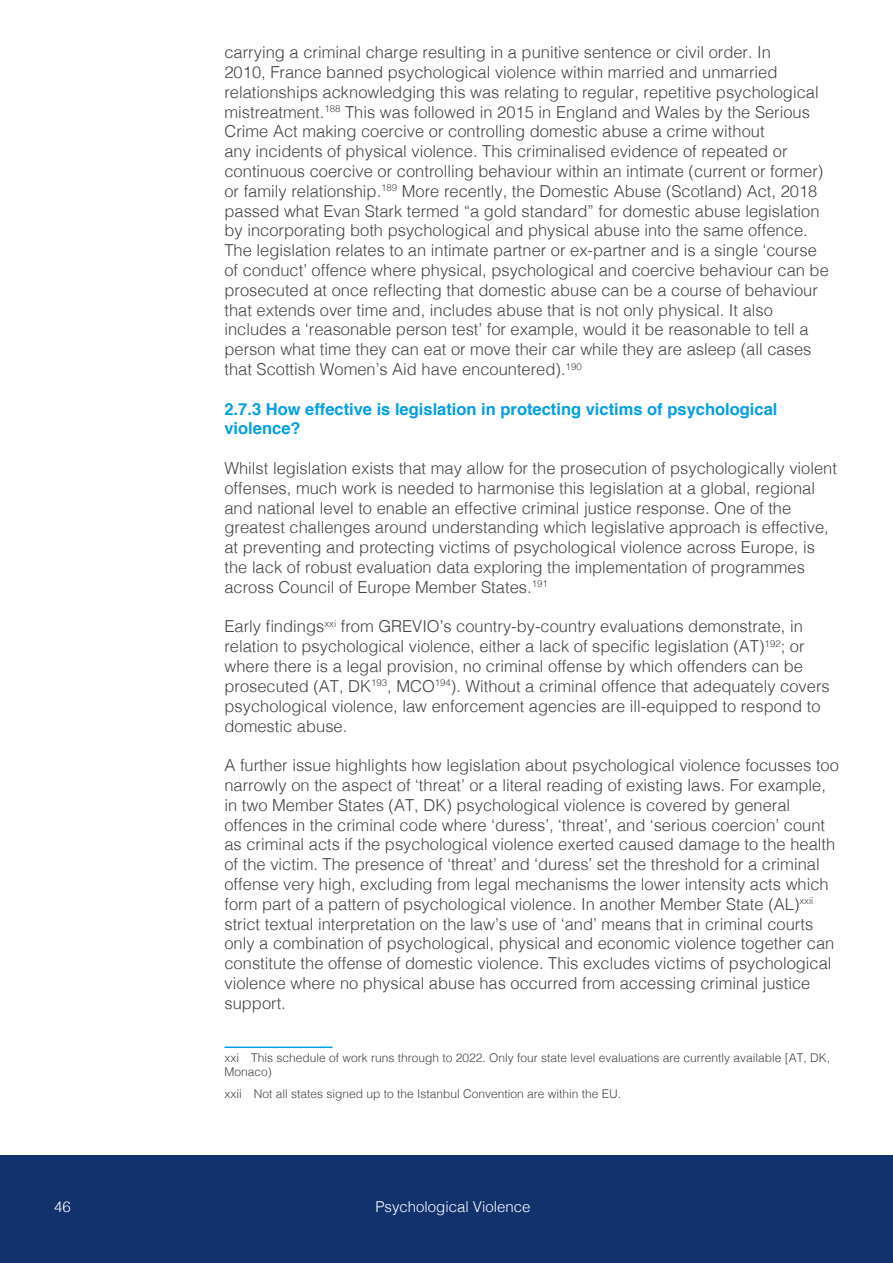
<style>
.page{position:relative;width:893px;height:1263px;background:#fff}
.page>*{position:absolute;margin:0;border:0;box-sizing:border-box;transform-origin:0 0}
.NEW_Body{font:300 16.5px/19.8px "Helvetica";color:#444}
.NEW_Blue_Highlight{font:700 16.5px/19.8px "Helvetica";color:#009fe3}
.t1{font:300 15px "Helvetica";color:#fff}
.Foootnote{font:300 12px/14.4px "Helvetica";color:#444}
</style>
<div class="page">
<div style="left:0;top:1155px;width:893px;height:108px;background:#12326e"></div>
<hr style="left:224px;top:1046px;width:108px;height:2px;background:#009fe3">
<p class="NEW_Body" style="left:224px;top:41px;width:606px">carrying a criminal charge resulting in a punitive sentence or civil order. In<br>2010, France banned psychological violence within married and unmarried relationships acknowledging this was relating to regular, repetitive psychological mistreatment.<sup>188</sup> This was followed in 2015 in England and Wales by the Serious Crime Act making coercive or controlling domestic abuse a crime without<br>any incidents of physical violence. This criminalised evidence of repeated or continuous coercive or controlling behaviour within an intimate (current or former) or family relationship.<sup>189</sup> More recently, the Domestic Abuse (Scotland) Act, 2018 passed what Evan Stark termed “a gold standard” for domestic abuse legislation by incorporating both psychological and physical abuse into the same offence.<br>The legislation relates to an intimate partner or ex-partner and is a single ‘course of conduct’ offence where physical, psychological and coercive behaviour can be prosecuted at once reflecting that domestic abuse can be a course of behaviour that extends over time and, includes abuse that is not only physical. It also includes a ‘reasonable person test’ for example, would it be reasonable to tell a person what time they can eat or move their car while they are asleep (all cases that Scottish Women’s Aid have encountered).<sup>190</sup></p>
<p class="NEW_Blue_Highlight" style="left:224px;top:399px;width:554px">2.7.3 How effective is legislation in protecting victims of psychological violence?</p>
<p class="NEW_Body" style="left:224px;top:457px;width:614px">Whilst legislation exists that may allow for the prosecution of psychologically violent offenses, much work is needed to harmonise this legislation at a global, regional and national level to enable an effective criminal justice response. One of the greatest challenges around understanding which legislative approach is effective, at preventing and protecting victims of psychological violence across Europe, is the lack of robust evaluation data exploring the implementation of programmes across Council of Europe Member States.<sup>191</sup></p>
<p class="NEW_Body" style="left:224px;top:615px;width:607px">Early findings<sup>xxi</sup> from GREVIO’s country-by-country evaluations demonstrate, in relation to psychological violence, either a lack of specific legislation (AT)<sup>192</sup>; or where there is a legal provision, no criminal offense by which offenders can be prosecuted (AT, DK<sup>193</sup>, MCO<sup>194</sup>). Without a criminal offence that adequately covers psychological violence, law enforcement agencies are ill-equipped to respond to domestic abuse.</p>
<p class="NEW_Body" style="left:224px;top:754px;width:616px">A further issue highlights how legislation about psychological violence focusses too narrowly on the aspect of ‘threat’ or a literal reading of existing laws. For example, in two Member States (AT, DK) psychological violence is covered by general offences in the criminal code where ‘duress’, ‘threat’, and ‘serious coercion’ count as criminal acts if the psychological violence exerted caused damage to the health of the victim. The presence of ‘threat’ and ‘duress’ set the threshold for a criminal offense very high, excluding from legal mechanisms the lower intensity acts which form part of a pattern of psychological violence. In another Member State (AL)<sup>xxii </sup>strict textual interpretation on the law’s use of ‘and’ means that in criminal courts only a combination of psychological, physical and economic violence together can constitute the offense of domestic violence. This excludes victims of psychological violence where no physical abuse has occurred from accessing criminal justice support.</p>
<p class="Foootnote" style="left:224px;top:1049px;width:607px">xxi This schedule of work runs through to 2022. Only four state level evaluations are currently available [AT, DK,<br>Monaco)</p>
<p class="Foootnote" style="left:224px;top:1086px;width:398px">xxii Not all states signed up to the Istanbul Convention are within the EU.</p>
<p class="t1" style="left:54px;top:1194px;width:18px">46</p>
<p class="t1" style="left:375px;top:1194px;width:157px">Psychological Violence</p>
</div>
